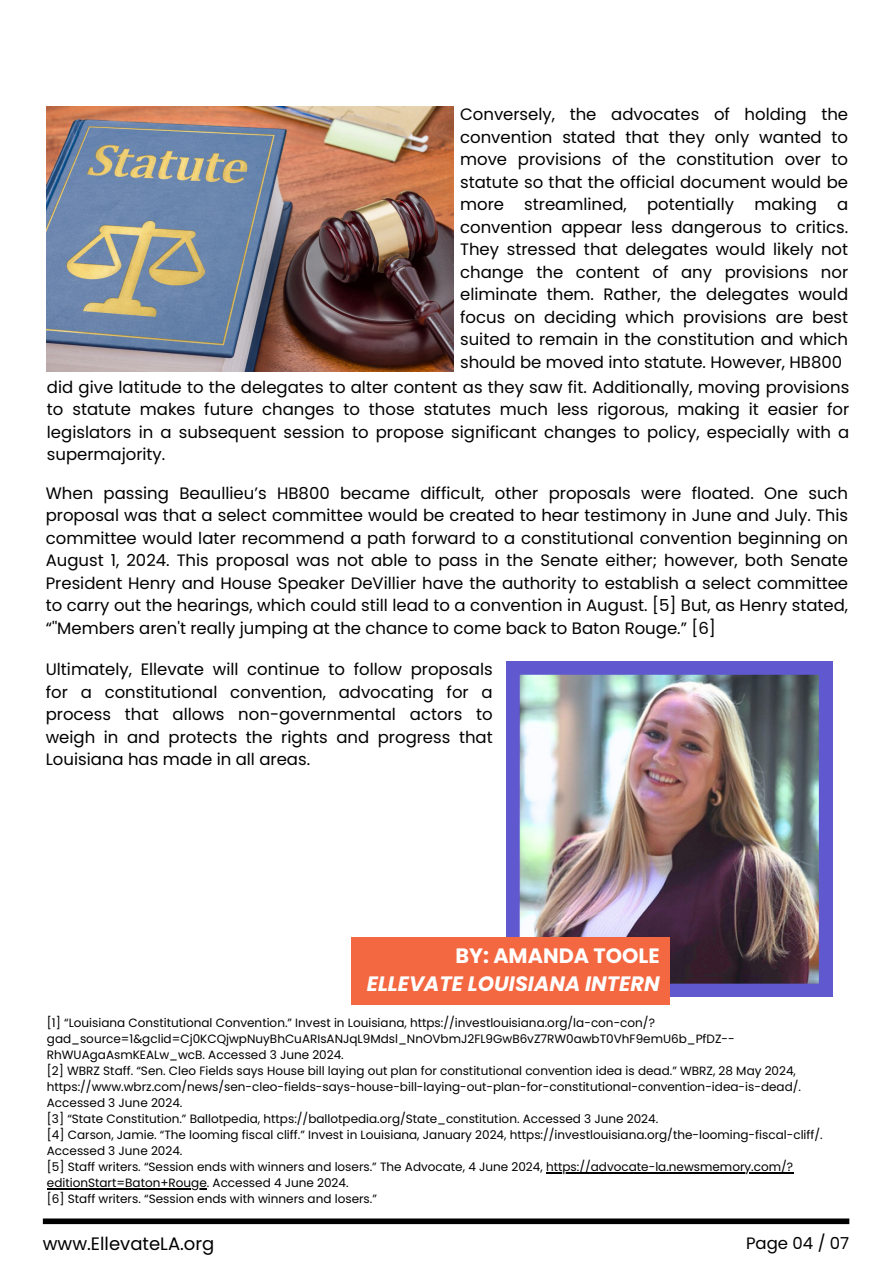
<style>
.page{position:relative;width:894px;height:1264px;background:#fff}
.page>*{position:absolute;margin:0;border:0;box-sizing:border-box;transform-origin:0 0}
.t1{font:italic 700 20.85px/28.3px "Poppins";color:#fff;text-align:right}
.t2{font:18px "Poppins";color:#000}
.t3{font:16.5px/22.5px "Poppins";color:#000;text-align:justify}
.t4{font:12px/16px "Poppins";color:#000}
.s1{font-style:normal}
</style>
<div class="page">
<div style="left:43px;top:1218px;width:806px;height:6px;background:#000"></div>
<img style="left:506px;top:661px;width:326px;height:335px">
<div style="left:351px;top:937px;width:318px;height:67px;background:#f36741"></div>
<img style="left:47px;top:106px;width:406px;height:266px">
<hr style="left:546px;top:1172px;width:247px;height:1px;background:#000">
<hr style="left:47px;top:1188px;width:160px;height:1px;background:#000">
<p class="t3" style="left:460px;top:103px;width:389px">Conversely, the advocates of holding the convention stated that they only wanted to move provisions of the constitution over to statute so that the official document would be more streamlined, potentially making a convention appear less dangerous to critics.<br>They stressed that delegates would likely not change the content of any provisions nor eliminate them. Rather, the delegates would focus on deciding which provisions are best suited to remain in the constitution and which should be moved into statute. However, HB800</p>
<p class="t3" style="left:47px;top:375px;width:803px">did give latitude to the delegates to alter content as they saw fit. Additionally, moving provisions to statute makes future changes to those statutes much less rigorous, making it easier for legislators in a subsequent session to propose significant changes to policy, especially with a supermajority.</p>
<h1 class="t3" style="left:46px;top:481px;width:803px">When passing Beaullieu’s HB800 became difficult, other proposals were floated. One such proposal was that a select committee would be created to hear testimony in June and July. This committee would later recommend a path forward to a constitutional convention beginning on August 1, 2024. This proposal was not able to pass in the Senate either; however, both Senate President Henry and House Speaker DeVillier have the authority to establish a select committee to carry out the hearings, which could still lead to a convention in August. [5] But, as Henry stated, “''Members aren't really jumping at the chance to come back to Baton Rouge.” [6]</h1>
<p class="t3" style="left:46px;top:658px;width:448px">Ultimately, Ellevate will continue to follow proposals for a constitutional convention, advocating for a process that allows non-governmental actors to weigh in and protects the rights and progress that Louisiana has made in all areas.</p>
<h2 class="t1" style="left:367px;top:941px;width:294px"><span class="s1">BY: AMANDA TOOLE<br></span>ELLEVATE LOUISIANA INTERN</h2>
<p class="t4" style="left:47px;top:1015px;width:689px">[1] “Louisiana Constitutional Convention.” Invest in Louisiana, https://investlouisiana.org/la-con-con/? gad_source=1&amp;gclid=Cj0KCQjwpNuyBhCuARIsANJqL9Mdsl_NnOVbmJ2FL9GwB6vZ7RW0awbT0VhF9emU6b_PfDZ--<br>RhWUAgaAsmKEALw_wcB. Accessed 3 June 2024.</p>
<p class="t4" style="left:47px;top:1063px;width:755px">[2] WBRZ Staff. “Sen. Cleo Fields says House bill laying out plan for constitutional convention idea is dead.” WBRZ, 28 May 2024, https://www.wbrz.com/news/sen-cleo-fields-says-house-bill-laying-out-plan-for-constitutional-convention-idea-is-dead/.<br>Accessed 3 June 2024.</p>
<p class="t4" style="left:47px;top:1111px;width:612px">[3] “State Constitution.” Ballotpedia, https://ballotpedia.org/State_constitution. Accessed 3 June 2024.</p>
<p class="t4" style="left:47px;top:1127px;width:777px">[4] Carson, Jamie. “The looming fiscal cliff.” Invest in Louisiana, January 2024, https://investlouisiana.org/the-looming-fiscal-cliff/.<br>Accessed 3 June 2024.</p>
<p class="t4" style="left:47px;top:1159px;width:747px">[5] Staff writers. “Session ends with winners and losers.” The Advocate, 4 June 2024, https://advocate-la.newsmemory.com/?</p>
<h2 class="t4" style="left:47px;top:1175px;width:331px">editionStart=Baton+Rouge. Accessed 4 June 2024.<br>[6] Staff writers. “Session ends with winners and losers.”</h2>
<h2 class="t2" style="left:43px;top:1231px;width:173px">www.EllevateLA.org</h2>
<h2 class="t3" style="left:745px;top:1232px;width:105px">Page 04 / 07</h2>
</div>
